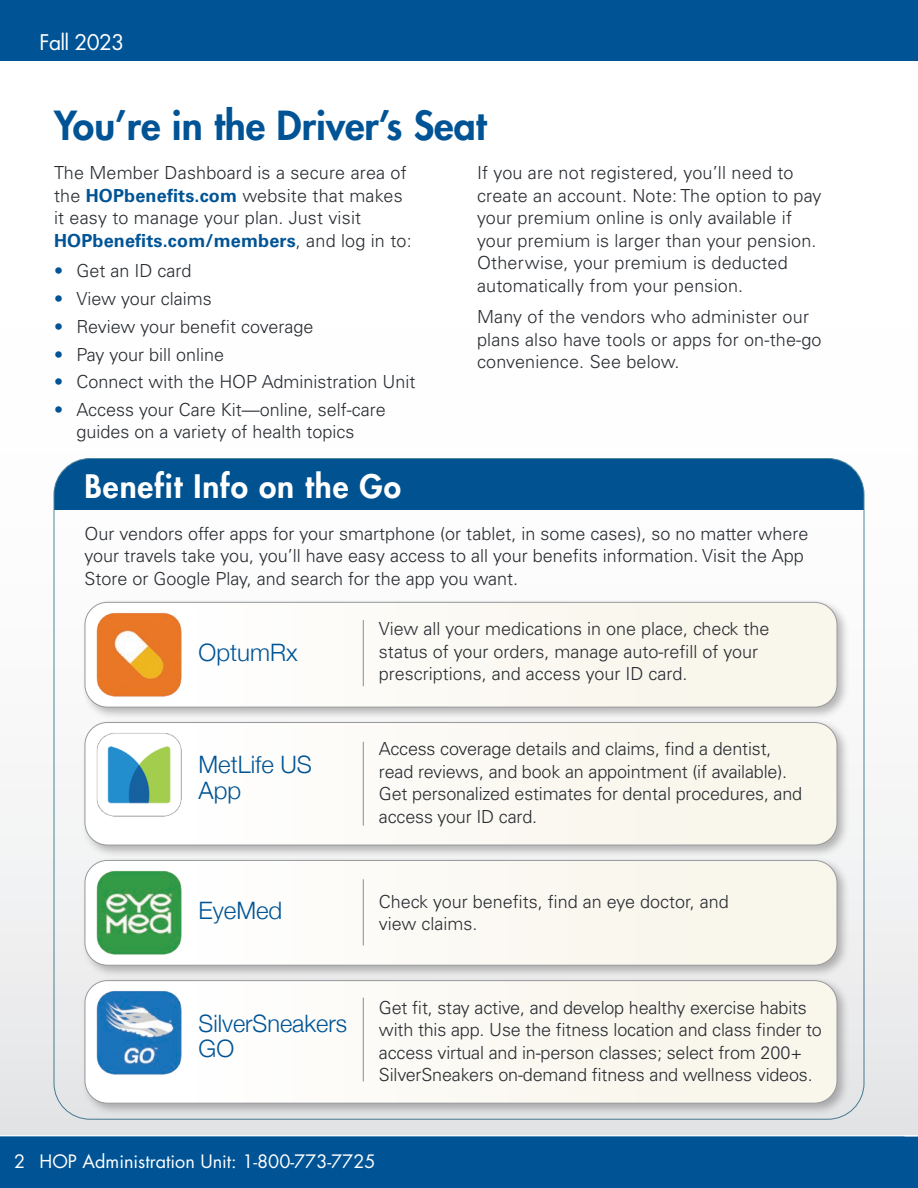
<style>
.page{position:relative;width:918px;height:1188px;background:#fff}
.page>*{position:absolute;margin:0;border:0;box-sizing:border-box;transform-origin:0 0}
.Head_1{font:800 39px "Futura Std";color:#005495}
.Head_1-2{font:800 31.5px "Futura Std";letter-spacing:.03em;color:#fff}
.Head_1-3{font:300 24px/25.5px "Helvetica Neue";color:#005495}
.t1{font:21px "Futura Std";letter-spacing:-.03em;color:#fff}
.CK_Body{font:300 18px/22.5px "Univers LT Std";color:#282c31}
.t2{font:18px "Futura Std";color:#fff}
.s1{font-weight:700;color:#005495}
.s2{color:#005495}
</style>
<div class="page">
<div style="left:0;top:32px;width:918px;height:1156px;background:linear-gradient(to bottom,#fff,#e6e8ea)"></div>
<svg style="left:904px;top:60px;width:14px;height:1075px"></svg>
<div style="left:0;top:0;width:918px;height:60px;background:#005495"></div>
<div style="left:54px;top:459px;width:810px;height:51px;background:#005495"></div>
<div style="left:0;top:1136px;width:918px;height:52px;background:#005495"></div>
<hr style="left:0;top:1135px;width:918px;height:1px;background:#fff">
<div style="left:81px;top:598px;width:769px;height:122px;background:#231f20;opacity:.31"></div>
<div style="left:85px;top:602px;width:752px;height:105px;background:#fff;border-radius:23px"></div>
<div style="left:194px;top:602px;width:643px;height:105px;background:#f9f6ec"></div>
<div style="left:85px;top:602px;width:752px;height:105px;border:1px solid #97999c;border-radius:23px"></div>
<img style="left:92px;top:609px;width:90px;height:94px">
<hr style="left:363px;top:620px;width:1px;height:66px;background:#97999c">
<div style="left:81px;top:718px;width:769px;height:140px;background:#231f20;opacity:.31"></div>
<div style="left:85px;top:723px;width:752px;height:122px;background:#fff;border-radius:22px"></div>
<div style="left:194px;top:723px;width:643px;height:122px;background:#f9f6ec"></div>
<div style="left:85px;top:722px;width:752px;height:123px;border:1px solid #97999c;border-radius:22px"></div>
<img style="left:92px;top:729px;width:90px;height:88px">
<hr style="left:363px;top:742px;width:1px;height:84px;background:#97999c">
<div style="left:81px;top:856px;width:769px;height:122px;background:#231f20;opacity:.31"></div>
<div style="left:85px;top:860px;width:752px;height:105px;background:#fff;border-radius:23px"></div>
<div style="left:194px;top:860px;width:643px;height:105px;background:#f9f6ec"></div>
<div style="left:85px;top:860px;width:752px;height:106px;border:1px solid #97999c;border-radius:23px"></div>
<img style="left:92px;top:867px;width:90px;height:94px">
<hr style="left:363px;top:879px;width:1px;height:66px;background:#97999c">
<div style="left:81px;top:976px;width:769px;height:140px;background:#231f20;opacity:.31"></div>
<div style="left:85px;top:981px;width:752px;height:122px;background:#fff;border-radius:22px"></div>
<div style="left:194px;top:981px;width:643px;height:122px;background:#f9f6ec"></div>
<div style="left:85px;top:980px;width:752px;height:124px;border:1px solid #97999c;border-radius:22px"></div>
<img style="left:92px;top:987px;width:90px;height:88px">
<hr style="left:363px;top:998px;width:1px;height:83px;background:#97999c">
<p class="t1" style="left:40px;top:29px;width:86px">Fall 2023</p>
<p class="Head_1" style="left:54px;top:101px;width:434px">You’re in the Driver’s Seat</p>
<p class="CK_Body" style="left:54px;top:162px;width:359px">The Member Dashboard is a secure area of the <span class="s1">HOPbenefits.com</span> website that makes it easy to manage your plan. Just visit <span class="s1">HOPbenefits.com/members</span>, and log in to:</p>
<p class="CK_Body" style="left:54px;top:260px;width:139px"><span class="s2">•</span> Get an ID card</p>
<p class="CK_Body" style="left:54px;top:288px;width:159px"><span class="s2">•</span> View your claims</p>
<p class="CK_Body" style="left:54px;top:315px;width:261px"><span class="s2">•</span> Review your benefit coverage</p>
<p class="CK_Body" style="left:54px;top:343px;width:172px"><span class="s2">•</span> Pay your bill online</p>
<p class="CK_Body" style="left:54px;top:371px;width:363px"><span class="s2">•</span> Connect with the HOP Administration Unit</p>
<p class="CK_Body" style="left:54px;top:399px;width:333px;line-height:21.8px;text-align:center"><span class="s2">•</span> Access your Care Kit—online, self-care guides on a variety of health topics</p>
<p class="CK_Body" style="left:477px;top:162px;width:346px">If you are not registered, you’ll need to create an account. Note: The option to pay your premium online is only available if your premium is larger than your pension.<br>Otherwise, your premium is deducted automatically from your pension.</p>
<p class="CK_Body" style="left:477px;top:306px;width:346px">Many of the vendors who administer our plans also have tools or apps for on-the-go convenience. See below.</p>
<p class="Head_1-2" style="left:85px;top:466px;width:318px">Benefit Info on the Go</p>
<p class="CK_Body" style="left:85px;top:522px;width:726px">Our vendors offer apps for your smartphone (or tablet, in some cases), so no matter where your travels take you, you’ll have easy access to all your benefits information. Visit the App<br>Store or Google Play, and search for the app you want.</p>
<p class="Head_1-3" style="left:199px;top:638px;width:101px">OptumRx</p>
<p class="Head_1-3" style="left:199px;top:750px;width:115px">MetLife US<br>App</p>
<p class="CK_Body" style="left:379px;top:618px;width:392px">View all your medications in one place, check the status of your orders, manage auto-refill of your prescriptions, and access your ID card.</p>
<p class="CK_Body" style="left:379px;top:738px;width:425px">Access coverage details and claims, find a dentist, read reviews, and book an appointment (if available).<br>Get personalized estimates for dental procedures, and access your ID card.</p>
<p class="Head_1-3" style="left:199px;top:896px;width:85px">EyeMed</p>
<p class="CK_Body" style="left:379px;top:890px;width:351px">Check your benefits, find an eye doctor, and view claims.</p>
<p class="Head_1-3" style="left:199px;top:1009px;width:150px">SilverSneakers<br>GO</p>
<p class="CK_Body" style="left:379px;top:996px;width:445px">Get fit, stay active, and develop healthy exercise habits with this app. Use the fitness location and class finder to access virtual and in-person classes; select from 200+ SilverSneakers on-demand fitness and wellness videos.</p>
<p class="t2" style="left:14px;top:1150px;width:363px">2 HOP Administration Unit: 1-800-773-7725</p>
</div>
